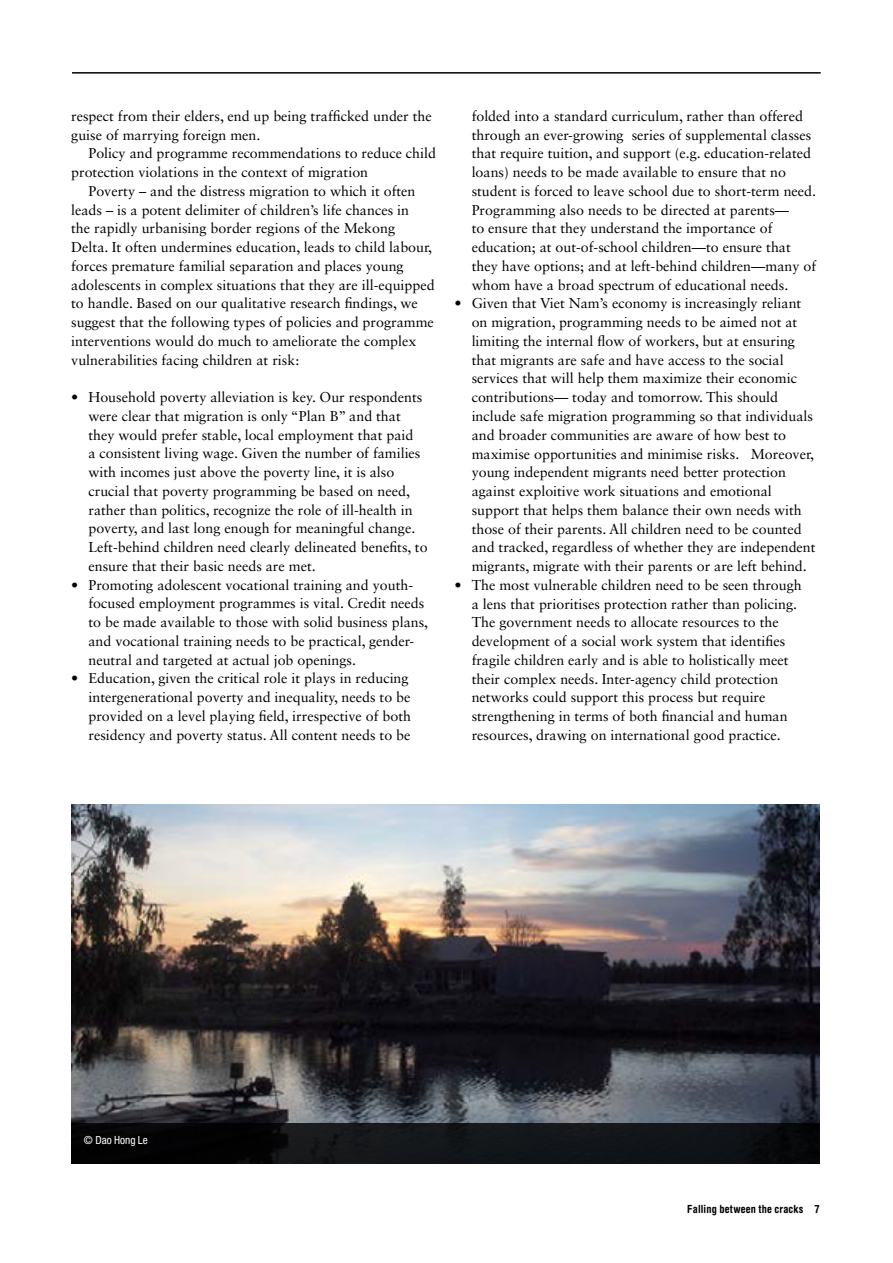
<style>
.page{position:relative;width:893px;height:1263px;background:#fff}
.page>*{position:absolute;margin:0;border:0;box-sizing:border-box;transform-origin:0 0}
.t1{font:14.25px/18.8px "Sabon LT Std";color:#000}
.t2{font:700 condensed 11.25px "Helvetica Rounded LT Std";letter-spacing:.015em;color:#000}
.t3{font:condensed 11.25px "Helvetica Neue LT Std";color:#fff}
.s1{font-weight:700}
</style>
<div class="page">
<hr style="left:72px;top:72px;width:749px;height:2px;background:#000">
<img style="left:71px;top:804px;width:749px;height:319px">
<svg style="left:71px;top:1123px;width:749px;height:40px;background:#0d0f12"></svg>
<p class="t1" style="left:71px;top:106px;width:362px">respect from their elders, end up being trafficked under the guise of marrying foreign men.</p>
<p class="t1" style="left:71px;top:144px;width:366px;text-indent:17px">Policy and programme recommendations to reduce child protection violations in the context of migration</p>
<p class="t1" style="left:71px;top:181px;width:365px;text-indent:17px">Poverty – and the distress migration to which it often leads – is a potent delimiter of children’s life chances in<br>the rapidly urbanising border regions of the Mekong Delta. It often undermines education, leads to child labour, forces premature familial separation and places young adolescents in complex situations that they are ill-equipped to handle. Based on our qualitative research findings, we suggest that the following types of policies and programme interventions would do much to ameliorate the complex vulnerabilities facing children at risk:</p>
<p class="t1" style="left:88px;top:388px;width:341px;text-indent:-17px"><span class="s1">•</span> Household poverty alleviation is key. Our respondents were clear that migration is only “Plan B” and that they would prefer stable, local employment that paid<br>a consistent living wage. Given the number of families with incomes just above the poverty line, it is also crucial that poverty programming be based on need, rather than politics, recognize the role of ill-health in poverty, and last long enough for meaningful change.<br>Left-behind children need clearly delineated benefits, to ensure that their basic needs are met.</p>
<p class="t1" style="left:88px;top:575px;width:341px;text-indent:-17px"><span class="s1">•</span> Promoting adolescent vocational training and youth&shy;focused employment programmes is vital. Credit needs to be made available to those with solid business plans, and vocational training needs to be practical, gender&shy;neutral and targeted at actual job openings.</p>
<p class="t1" style="left:88px;top:669px;width:324px;text-indent:-17px"><span class="s1">•</span> Education, given the critical role it plays in reducing intergenerational poverty and inequality, needs to be provided on a level playing field, irrespective of both residency and poverty status. All content needs to be</p>
<p class="t1" style="left:472px;top:106px;width:346px">folded into a standard curriculum, rather than offered through an ever-growing series of supplemental classes that require tuition, and support (e.g. education-related loans) needs to be made available to ensure that no student is forced to leave school due to short-term need.<br>Programming also needs to be directed at parents—<br>to ensure that they understand the importance of education; at out-of-school children—to ensure that they have options; and at left-behind children—many of whom have a broad spectrum of educational needs.</p>
<p class="t1" style="left:472px;top:294px;width:345px;text-indent:-17px"><span class="s1">•</span> Given that Viet Nam’s economy is increasingly reliant on migration, programming needs to be aimed not at limiting the internal flow of workers, but at ensuring that migrants are safe and have access to the social services that will help them maximize their economic contributions— today and tomorrow. This should include safe migration programming so that individuals and broader communities are aware of how best to maximise opportunities and minimise risks. Moreover, young independent migrants need better protection against exploitive work situations and emotional support that helps them balance their own needs with those of their parents. All children need to be counted and tracked, regardless of whether they are independent migrants, migrate with their parents or are left behind.</p>
<p class="t1" style="left:472px;top:575px;width:332px;text-indent:-17px"><span class="s1">•</span> The most vulnerable children need to be seen through a lens that prioritises protection rather than policing.<br>The government needs to allocate resources to the development of a social work system that identifies fragile children early and is able to holistically meet their complex needs. Inter-agency child protection networks could support this process but require strengthening in terms of both financial and human resources, drawing on international good practice.</p>
<p class="t3" style="left:84px;top:1133px;width:65px">© Dao Hong Le</p>
<p class="t2" style="left:687px;top:1202px;width:134px">Falling between the cracks 7</p>
</div>
